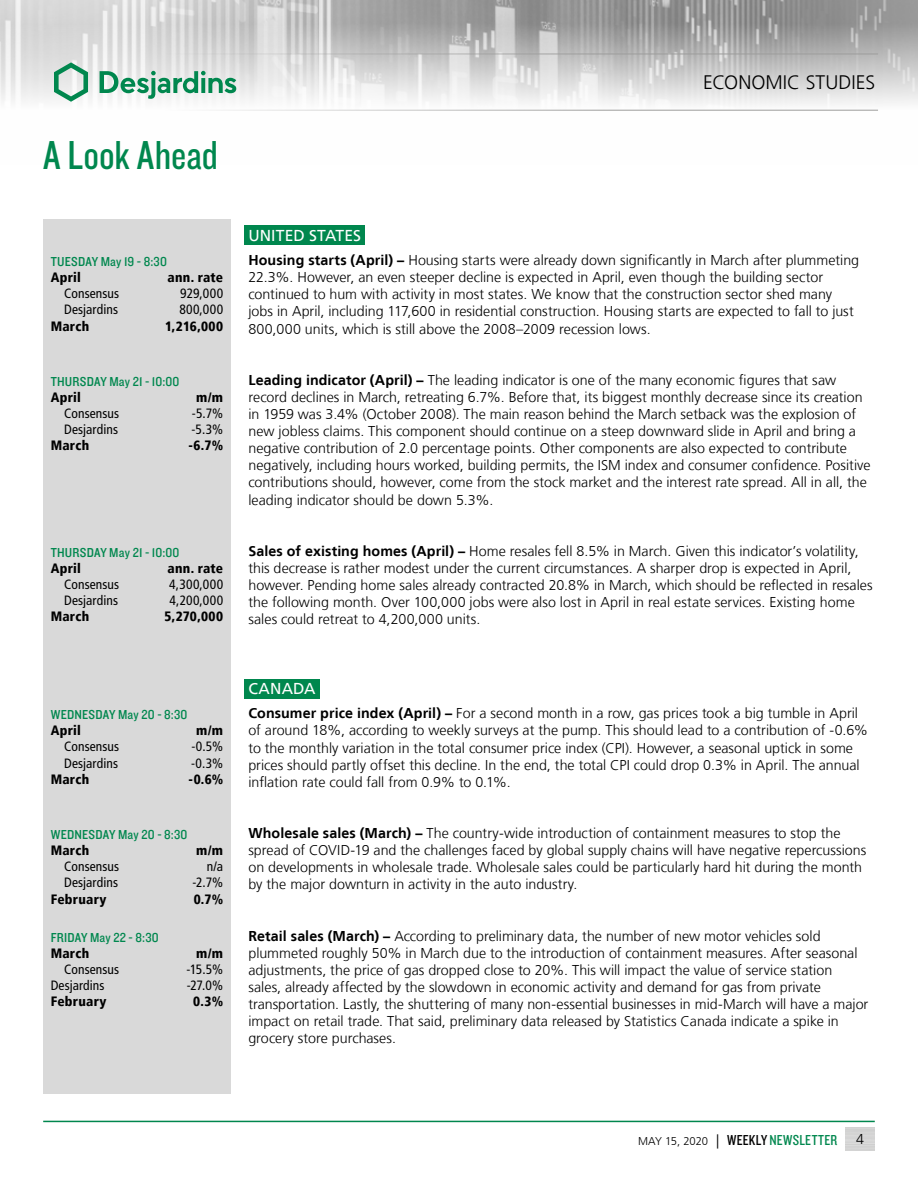
<style>
.page{position:relative;width:918px;height:1188px;background:#fff}
.page>*{position:absolute;margin:0;border:0;box-sizing:border-box;transform-origin:0 0}
.t1{font:42px "Knockout 29 Junior Ltweight";color:#00874e}
.t2{font:300 19.5px "Frutiger LT";letter-spacing:.005em;color:#000}
.t3{font:15.75px "Frutiger LT";letter-spacing:.005em;color:#fff}
.t4{font:300 14.25px/17.1px "Frutiger LT";color:#000}
.t5{font:condensed 13.5px "Frutiger LT";letter-spacing:.01em;color:#000}
.t6{font:900 condensed 13.5px "Frutiger LT";letter-spacing:.02em;color:#000}
.t7{font:13.5px "Knockout 30 Junior Welterwt";letter-spacing:.015em;color:#00874e}
.t8{font:300 11.25px "Frutiger LT";letter-spacing:-.005em;color:#000}
.s1{font-weight:700}
.s2{font-size:14.25px}
.s3{font-family:"Knockout 29 Junior Ltweight";font-weight:400;font-size:15px}
.s4{font-family:"Knockout 29 Junior Ltweight";font-weight:400;font-size:15px;color:#00874e}
</style>
<div class="page">
<img style="left:0;top:0;width:918px;height:110px">
<hr style="left:0;top:54px;width:878px;height:1px;background:#9d9d9c">
<hr style="left:0;top:110px;width:878px;height:1px;background:#9d9d9c">
<svg style="left:54px;top:62px;width:34px;height:40px"></svg>
<svg style="left:100px;top:71px;width:136px;height:28px"></svg>
<hr style="left:43px;top:1121px;width:832px;height:1px;background:#00874e">
<div style="left:43px;top:219px;width:188px;height:875px;background:#d9d9d9"></div>
<div style="left:244px;top:225px;width:121px;height:20px;background:#00874e"></div>
<div style="left:244px;top:679px;width:76px;height:20px;background:#00874e"></div>
<h1 class="t1" style="left:43px;top:128px;width:176px">A Look Ahead</h1>
<p class="t7" style="left:51px;top:252px;width:118px">TUESDAY May 19 - 8:30</p>
<p class="t6" style="left:51px;top:269px;width:32px">April</p>
<p class="t6" style="left:168px;top:269px;width:57px">ann. rate</p>
<p class="t5" style="left:64px;top:286px;width:57px">Consensus</p>
<p class="t5" style="left:180px;top:286px;width:44px">929,000</p>
<p class="t5" style="left:64px;top:302px;width:55px">Desjardins</p>
<p class="t5" style="left:179px;top:302px;width:45px">800,000</p>
<p class="t6" style="left:51px;top:318px;width:40px">March</p>
<p class="t6" style="left:165px;top:318px;width:60px">1,216,000</p>
<p class="t7" style="left:51px;top:372px;width:130px">THURSDAY May 21 - 10:00</p>
<p class="t6" style="left:51px;top:389px;width:32px">April</p>
<p class="t6" style="left:196px;top:389px;width:28px">m/m</p>
<p class="t5" style="left:64px;top:406px;width:57px">Consensus</p>
<p class="t5" style="left:192px;top:406px;width:33px">-5.7%</p>
<p class="t5" style="left:64px;top:422px;width:55px">Desjardins</p>
<p class="t5" style="left:191px;top:422px;width:33px">-5.3%</p>
<p class="t6" style="left:51px;top:438px;width:40px">March</p>
<p class="t6" style="left:188px;top:438px;width:36px">-6.7%</p>
<p class="t7" style="left:51px;top:543px;width:130px">THURSDAY May 21 - 10:00</p>
<p class="t6" style="left:51px;top:560px;width:32px">April</p>
<p class="t6" style="left:168px;top:560px;width:57px">ann. rate</p>
<p class="t5" style="left:64px;top:576px;width:57px">Consensus</p>
<p class="t5" style="left:169px;top:576px;width:55px">4,300,000</p>
<p class="t5" style="left:64px;top:593px;width:55px">Desjardins</p>
<p class="t5" style="left:169px;top:593px;width:55px">4,200,000</p>
<p class="t6" style="left:51px;top:609px;width:40px">March</p>
<p class="t6" style="left:165px;top:609px;width:60px">5,270,000</p>
<p class="t7" style="left:51px;top:705px;width:138px">WEDNESDAY May 20 - 8:30</p>
<p class="t6" style="left:51px;top:722px;width:32px">April</p>
<p class="t6" style="left:196px;top:722px;width:28px">m/m</p>
<p class="t5" style="left:64px;top:739px;width:57px">Consensus</p>
<p class="t5" style="left:191px;top:739px;width:33px">-0.5%</p>
<p class="t5" style="left:64px;top:755px;width:55px">Desjardins</p>
<p class="t5" style="left:191px;top:755px;width:34px">-0.3%</p>
<p class="t6" style="left:51px;top:771px;width:40px">March</p>
<p class="t6" style="left:189px;top:771px;width:36px">-0.6%</p>
<p class="t7" style="left:51px;top:825px;width:138px">WEDNESDAY May 20 - 8:30</p>
<p class="t6" style="left:51px;top:842px;width:40px">March</p>
<p class="t6" style="left:196px;top:842px;width:28px">m/m</p>
<p class="t5" style="left:64px;top:859px;width:57px">Consensus</p>
<p class="t5" style="left:207px;top:859px;width:18px">n/a</p>
<p class="t5" style="left:64px;top:875px;width:55px">Desjardins</p>
<p class="t5" style="left:193px;top:875px;width:32px">-2.7%</p>
<p class="t6" style="left:51px;top:891px;width:57px">February</p>
<p class="t6" style="left:194px;top:891px;width:31px">0.7%</p>
<p class="t7" style="left:51px;top:928px;width:110px">FRIDAY May 22 - 8:30</p>
<p class="t6" style="left:51px;top:945px;width:40px">March</p>
<p class="t6" style="left:196px;top:945px;width:28px">m/m</p>
<p class="t5" style="left:64px;top:961px;width:57px">Consensus</p>
<p class="t5" style="left:186px;top:961px;width:38px">-15.5%</p>
<p class="t5" style="left:51px;top:978px;width:55px">Desjardins</p>
<p class="t5" style="left:187px;top:978px;width:38px">-27.0%</p>
<p class="t6" style="left:51px;top:994px;width:57px">February</p>
<p class="t6" style="left:193px;top:994px;width:31px">0.3%</p>
<h2 class="t2" style="left:703px;top:72px;width:174px">ECONOMIC STUDIES</h2>
<p class="t3" style="left:248px;top:227px;width:114px">UNITED STATES</p>
<p class="t4" style="left:248px;top:252px;width:612px"><span class="s1">Housing starts (April) –</span> Housing starts were already down significantly in March after plummeting 22.3%. However, an even steeper decline is expected in April, even though the building sector continued to hum with activity in most states. We know that the construction sector shed many jobs in April, including 117,600 in residential construction. Housing starts are expected to fall to just 800,000 units, which is still above the 2008–2009 recession lows.</p>
<p class="t4" style="left:248px;top:372px;width:624px"><span class="s1">Leading indicator (April) –</span> The leading indicator is one of the many economic figures that saw record declines in March, retreating 6.7%. Before that, its biggest monthly decrease since its creation in 1959 was 3.4% (October 2008). The main reason behind the March setback was the explosion of new jobless claims. This component should continue on a steep downward slide in April and bring a negative contribution of 2.0 percentage points. Other components are also expected to contribute negatively, including hours worked, building permits, the ISM index and consumer confidence. Positive contributions should, however, come from the stock market and the interest rate spread. All in all, the leading indicator should be down 5.3%.</p>
<p class="t4" style="left:248px;top:543px;width:626px"><span class="s1">Sales of existing homes (April) –</span> Home resales fell 8.5% in March. Given this indicator’s volatility, this decrease is rather modest under the current circumstances. A sharper drop is expected in April, however. Pending home sales already contracted 20.8% in March, which should be reflected in resales the following month. Over 100,000 jobs were also lost in April in real estate services. Existing home sales could retreat to 4,200,000 units.</p>
<p class="t3" style="left:248px;top:680px;width:69px">CANADA</p>
<p class="t4" style="left:248px;top:705px;width:621px"><span class="s1">Consumer price index (April) –</span> For a second month in a row, gas prices took a big tumble in April of around 18%, according to weekly surveys at the pump. This should lead to a contribution of -0.6% to the monthly variation in the total consumer price index (CPI). However, a seasonal uptick in some prices should partly offset this decline. In the end, the total CPI could drop 0.3% in April. The annual inflation rate could fall from 0.9% to 0.1%.</p>
<p class="t4" style="left:248px;top:825px;width:619px"><span class="s1">Wholesale sales (March) –</span> The country-wide introduction of containment measures to stop the spread of COVID‑19 and the challenges faced by global supply chains will have negative repercussions on developments in wholesale trade. Wholesale sales could be particularly hard hit during the month by the major downturn in activity in the auto industry.</p>
<p class="t4" style="left:248px;top:927px;width:622px"><span class="s1">Retail sales (March) –</span> According to preliminary data, the number of new motor vehicles sold plummeted roughly 50% in March due to the introduction of containment measures. After seasonal adjustments, the price of gas dropped close to 20%. This will impact the value of service station sales, already affected by the slowdown in economic activity and demand for gas from private transportation. Lastly, the shuttering of many non-essential businesses in mid-March will have a major impact on retail trade. That said, preliminary data released by Statistics Canada indicate a spike in grocery store purchases.</p>
<p class="t8" style="left:638px;top:1135px;width:201px">MAY 15, 2020 <span class="s2">|</span> <span class="s3">WEEKLY</span> <span class="s4">NEWSLETTER</span></p>
<p class="t4" style="left:856px;top:1131px;width:9px">4</p>
</div>
